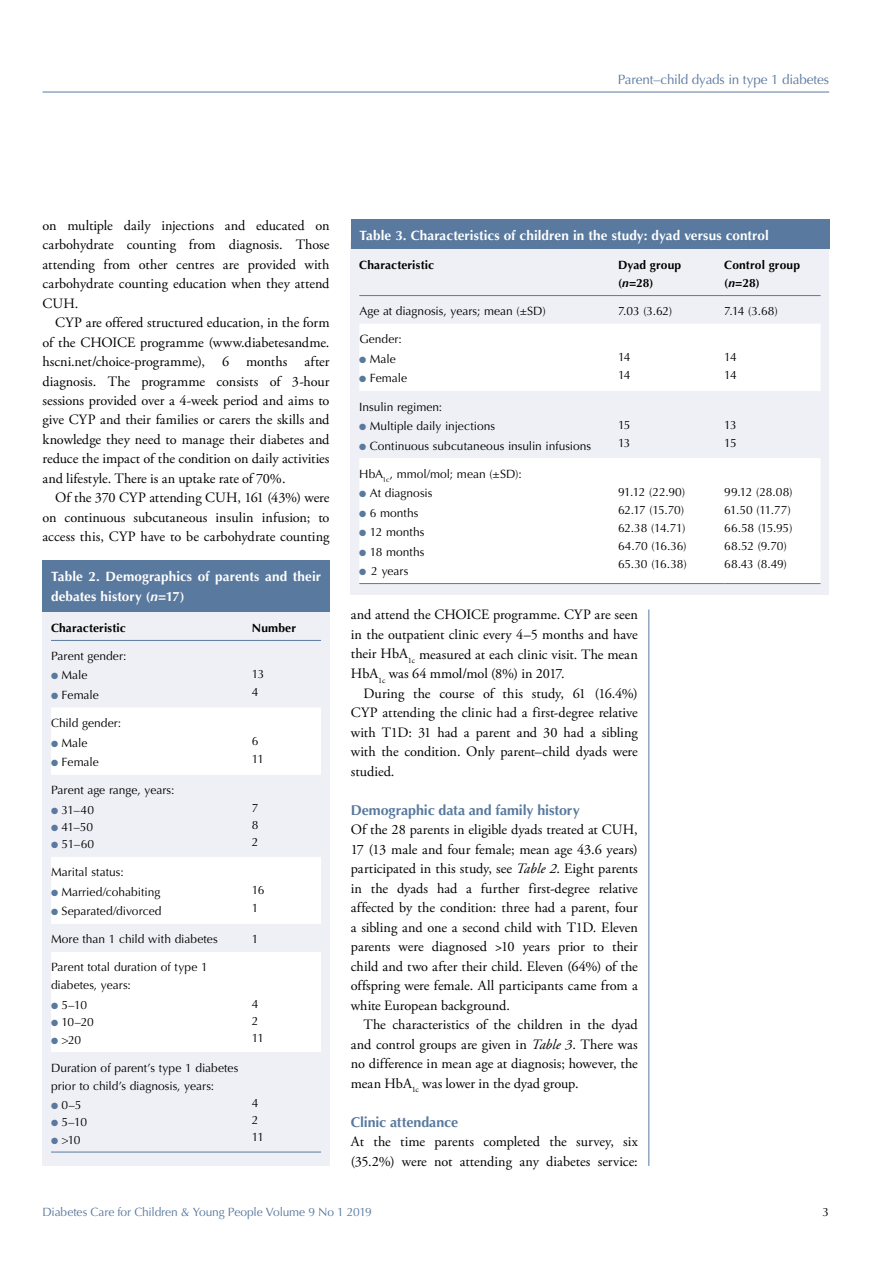
<style>
.page{position:relative;width:893px;height:1263px;background:#fff}
.page>*{position:absolute;margin:0;border:0;box-sizing:border-box;transform-origin:0 0}
.t1{font:14.25px/19.5px "Adobe Garamond Pro";color:#000;text-align:justify}
.t2{font:700 14.25px "Optima";letter-spacing:-.005em;color:#59799e}
.t3{font:700 13.5px/19.5px "Optima";letter-spacing:.005em;color:#fff}
.t4{font:13.5px "Optima";letter-spacing:-.015em;color:#59799e}
.t5{font:12px/18px "Optima";color:#000}
.t6{font:12px/18px "Optima";letter-spacing:-.02em;color:#000}
.t7{font:700 12px/18px "Optima";letter-spacing:.01em;color:#000}
.t8{font:12px "Optima";letter-spacing:-.01em;color:#59799e}
.s1{font-style:italic}
.s2{color:#59799e}
</style>
<div class="page">
<hr style="left:43px;top:92px;width:786px;height:1px;background:#59799e">
<hr style="left:648px;top:609px;width:1px;height:557px;background:#59799e">
<div style="left:351px;top:241px;width:478px;height:353px;background:#eff0f6"></div>
<svg style="left:360px;top:324px;width:460px;height:259px;fill:#fff"></svg>
<hr style="left:359px;top:295px;width:259px;height:1px;background:#59799e">
<hr style="left:618px;top:295px;width:106px;height:1px;background:#59799e">
<hr style="left:724px;top:295px;width:97px;height:1px;background:#59799e">
<hr style="left:359px;top:583px;width:259px;height:1px;background:#59799e">
<hr style="left:618px;top:583px;width:106px;height:1px;background:#59799e">
<hr style="left:724px;top:583px;width:97px;height:1px;background:#59799e">
<div style="left:351px;top:219px;width:478px;height:30px;background:#59799e"></div>
<div style="left:43px;top:604px;width:287px;height:562px;background:#eff0f6"></div>
<svg style="left:51px;top:708px;width:270px;height:344px;fill:#fff"></svg>
<hr style="left:51px;top:640px;width:201px;height:1px;background:#59799e">
<hr style="left:252px;top:640px;width:69px;height:1px;background:#59799e">
<hr style="left:51px;top:1152px;width:201px;height:1px;background:#59799e">
<hr style="left:252px;top:1152px;width:69px;height:1px;background:#59799e">
<div style="left:43px;top:560px;width:287px;height:51px;background:#59799e"></div>
<p class="t4" style="left:618px;top:71px;width:213px">Parent–child dyads in type 1 diabetes</p>
<p class="t1" style="left:43px;top:216px;width:289px">on multiple daily injections and educated on carbohydrate counting from diagnosis. Those attending from other centres are provided with carbohydrate counting education when they attend CUH.</p>
<p class="t1" style="left:43px;top:313px;width:289px;text-indent:13px">CYP are offered structured education, in the form of the CHOICE programme (www.diabetesandme. hscni.net/choice-programme), 6 months after diagnosis. The programme consists of 3-hour sessions provided over a 4-week period and aims to give CYP and their families or carers the skills and knowledge they need to manage their diabetes and reduce the impact of the condition on daily activities and lifestyle. There is an uptake rate of 70%.</p>
<p class="t1" style="left:43px;top:489px;width:289px;text-indent:13px">Of the 370 CYP attending CUH, 161 (43%) were on continuous subcutaneous insulin infusion; to access this, CYP have to be carbohydrate counting</p>
<p class="t3" style="left:51px;top:567px;width:272px">Table 2. Demographics of parents and their debates history (<span class="s1">n</span>=17)</p>
<p class="t7" style="left:51px;top:619px;width:76px">Characteristic</p>
<p class="t7" style="left:252px;top:619px;width:46px">Number</p>
<p class="t5" style="left:51px;top:647px;width:77px">Parent gender:</p>
<p class="t5" style="left:51px;top:666px;width:38px"><span class="s2">●</span> Male</p>
<p class="t5" style="left:51px;top:686px;width:49px"><span class="s2">●</span> Female</p>
<p class="t5" style="left:252px;top:665px;width:14px">13<br>4</p>
<p class="t5" style="left:51px;top:714px;width:72px">Child gender:</p>
<p class="t5" style="left:51px;top:734px;width:38px"><span class="s2">●</span> Male</p>
<p class="t5" style="left:51px;top:753px;width:49px"><span class="s2">●</span> Female</p>
<p class="t5" style="left:51px;top:781px;width:125px">Parent age range, years:</p>
<p class="t5" style="left:51px;top:801px;width:45px"><span class="s2">●</span> 31–40</p>
<p class="t5" style="left:51px;top:818px;width:44px"><span class="s2">●</span> 41–50</p>
<p class="t5" style="left:51px;top:835px;width:45px"><span class="s2">●</span> 51–60</p>
<p class="t5" style="left:51px;top:863px;width:74px">Marital status:</p>
<p class="t5" style="left:51px;top:883px;width:111px"><span class="s2">●</span> Married/cohabiting</p>
<p class="t5" style="left:51px;top:902px;width:112px"><span class="s2">●</span> Separated/divorced</p>
<p class="t5" style="left:252px;top:732px;width:14px">6<br>11</p>
<p class="t5" style="left:252px;top:799px;width:8px;line-height:17.2px;text-align:justify">7<br>8<br>2</p>
<p class="t5" style="left:252px;top:881px;width:14px">16<br>1</p>
<p class="t5" style="left:51px;top:930px;width:168px">More than 1 child with diabetes</p>
<p class="t5" style="left:252px;top:930px;width:8px">1</p>
<p class="t5" style="left:51px;top:958px;width:158px">Parent total duration of type 1 diabetes, years:</p>
<p class="t5" style="left:51px;top:996px;width:38px"><span class="s2">●</span> 5–10</p>
<p class="t5" style="left:51px;top:1013px;width:44px"><span class="s2">●</span> 10–20</p>
<p class="t5" style="left:51px;top:1030px;width:32px"><span class="s2">●</span> &gt;20</p>
<p class="t5" style="left:252px;top:995px;width:14px;line-height:17.2px">4<br>2<br>11</p>
<p class="t5" style="left:51px;top:1058px;width:189px">Duration of parent’s type 1 diabetes prior to child’s diagnosis, years:</p>
<p class="t5" style="left:51px;top:1096px;width:32px"><span class="s2">●</span> 0–5</p>
<p class="t5" style="left:51px;top:1113px;width:38px"><span class="s2">●</span> 5–10</p>
<p class="t5" style="left:51px;top:1131px;width:31px"><span class="s2">●</span> &gt;10</p>
<p class="t5" style="left:252px;top:1094px;width:14px;line-height:17.2px">4<br>2<br>11</p>
<p class="t3" style="left:359px;top:226px;width:411px">Table 3. Characteristics of children in the study: dyad versus control</p>
<p class="t7" style="left:359px;top:256px;width:76px">Characteristic</p>
<p class="t7" style="left:618px;top:256px;width:65px">Dyad group (<span class="s1">n</span>=28)</p>
<p class="t7" style="left:724px;top:256px;width:77px">Control group (<span class="s1">n</span>=28)</p>
<p class="t5" style="left:359px;top:302px;width:188px">Age at diagnosis, years; mean (±SD)</p>
<p class="t5" style="left:618px;top:302px;width:56px">7.03 (3.62)</p>
<p class="t5" style="left:724px;top:302px;width:55px">7.14 (3.68)</p>
<p class="t5" style="left:359px;top:330px;width:44px">Gender:</p>
<p class="t5" style="left:359px;top:350px;width:38px"><span class="s2">●</span> Male</p>
<p class="t5" style="left:359px;top:369px;width:49px"><span class="s2">●</span> Female</p>
<p class="t5" style="left:618px;top:348px;width:14px">14<br>14</p>
<p class="t5" style="left:724px;top:348px;width:14px">14<br>14</p>
<p class="t5" style="left:359px;top:398px;width:84px">Insulin regimen:</p>
<p class="t5" style="left:359px;top:417px;width:137px"><span class="s2">●</span> Multiple daily injections</p>
<p class="t5" style="left:359px;top:437px;width:233px"><span class="s2">●</span> Continuous subcutaneous insulin infusions</p>
<p class="t5" style="left:359px;top:465px;width:164px">HbA<sub>1c</sub>, mmol/mol; mean (±SD):</p>
<p class="t5" style="left:359px;top:484px;width:75px"><span class="s2">●</span> At diagnosis</p>
<p class="t5" style="left:359px;top:504px;width:61px"><span class="s2">●</span> 6 months</p>
<p class="t5" style="left:359px;top:523px;width:67px"><span class="s2">●</span> 12 months</p>
<p class="t5" style="left:359px;top:543px;width:67px"><span class="s2">●</span> 18 months</p>
<p class="t5" style="left:359px;top:562px;width:51px"><span class="s2">●</span> 2 years</p>
<p class="t5" style="left:618px;top:416px;width:14px">15<br>13</p>
<p class="t5" style="left:724px;top:416px;width:14px">13<br>15</p>
<p class="t6" style="left:618px;top:483px;width:70px">91.12 (22.90)<br>62.17 (15.70)<br>62.38 (14.71)<br>64.70 (16.36)<br>65.30 (16.38)</p>
<p class="t6" style="left:724px;top:483px;width:70px">99.12 (28.08)<br>61.50 (11.77)<br>66.58 (15.95)<br>68.52 (9.70)<br>68.43 (8.49)</p>
<p class="t1" style="left:351px;top:606px;width:289px">and attend the CHOICE programme. CYP are seen in the outpatient clinic every 4–5 months and have their HbA<sub>1c</sub> measured at each clinic visit. The mean HbA<sub>1c</sub> was 64 mmol/mol (8%) in 2017.</p>
<p class="t1" style="left:351px;top:684px;width:289px;text-indent:13px">During the course of this study, 61 (16.4%)<br>CYP attending the clinic had a first-degree relative with T1D: 31 had a parent and 30 had a sibling with the condition. Only parent–child dyads were studied.</p>
<p class="t2" style="left:351px;top:801px;width:230px">Demographic data and family history</p>
<p class="t1" style="left:351px;top:820px;width:289px">Of the 28 parents in eligible dyads treated at CUH, 17 (13 male and four female; mean age 43.6 years) participated in this study, see <span class="s1">Table 2</span>. Eight parents in the dyads had a further first-degree relative affected by the condition: three had a parent, four a sibling and one a second child with T1D. Eleven parents were diagnosed &gt;10 years prior to their child and two after their child. Eleven (64%) of the offspring were female. All participants came from a white European background.</p>
<p class="t1" style="left:351px;top:1015px;width:289px;text-indent:13px">The characteristics of the children in the dyad and control groups are given in <span class="s1">Table 3</span>. There was no difference in mean age at diagnosis; however, the mean HbA<sub>1c</sub> was lower in the dyad group.</p>
<p class="t2" style="left:351px;top:1113px;width:109px">Clinic attendance</p>
<p class="t1" style="left:351px;top:1132px;width:289px">At the time parents completed the survey, six (35.2%) were not attending any diabetes service:</p>
<p class="t8" style="left:43px;top:1205px;width:331px">Diabetes Care for Children &amp; Young People Volume 9 No 1 2019</p>
<p class="t5" style="left:822px;top:1203px;width:8px">3</p>
</div>
